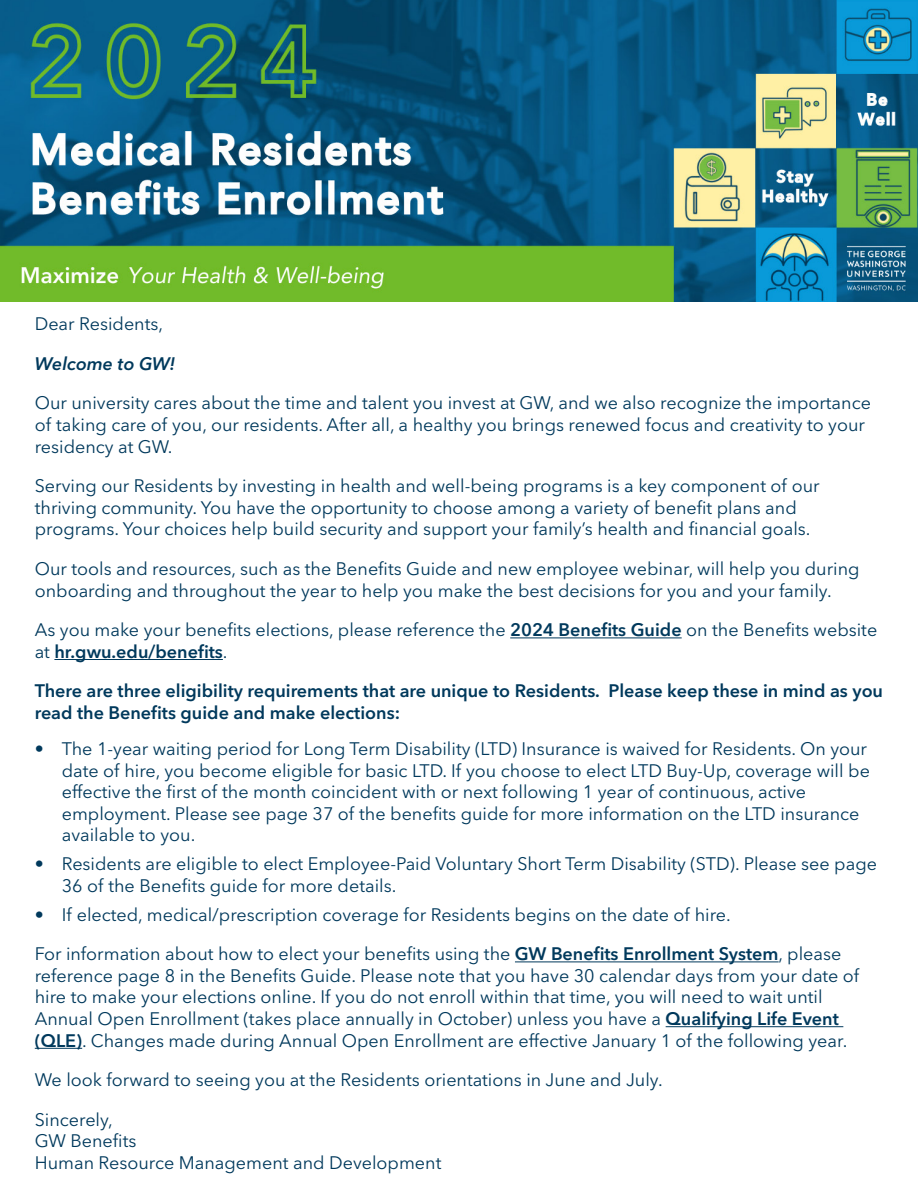
<style>
.page{position:relative;width:918px;height:1188px;background:#fff}
.page>*{position:absolute;margin:0;border:0;box-sizing:border-box;transform-origin:0 0}
.t1{font:18px/21.6px "Avenir Next LT Pro";color:#00395c}
.t2{font:600 18px/21.6px "Avenir Next LT Pro";color:#00395c}
.t3{font:italic 600 18px "Avenir Next LT Pro";color:#00395c}
.s1{font-weight:600}
</style>
<div class="page">
<img style="left:0;top:0;width:918px;height:301px">
<hr style="left:510px;top:637px;width:172px;height:1px;background:#00395c">
<hr style="left:54px;top:659px;width:169px;height:1px;background:#00395c">
<hr style="left:515px;top:961px;width:264px;height:1px;background:#00395c">
<hr style="left:666px;top:1026px;width:177px;height:1px;background:#00395c">
<hr style="left:35px;top:1048px;width:47px;height:1px;background:#00395c">
<p class="t1" style="left:35px;top:313px;width:130px">Dear Residents,</p>
<p class="t3" style="left:35px;top:352px;width:142px">Welcome to GW!</p>
<p class="t1" style="left:35px;top:392px;width:838px">Our university cares about the time and talent you invest at GW, and we also recognize the importance of taking care of you, our residents. After all, a healthy you brings renewed focus and creativity to your residency at GW.</p>
<p class="t1" style="left:35px;top:475px;width:786px">Serving our Residents by investing in health and well-being programs is a key component of our</p>
<p class="t1" style="left:35px;top:497px;width:764px">thriving community. You have the opportunity to choose among a variety of benefit plans and</p>
<p class="t1" style="left:35px;top:518px;width:777px">programs. Your choices help build security and support your family’s health and financial goals.</p>
<p class="t1" style="left:35px;top:558px;width:826px">Our tools and resources, such as the Benefits Guide and new employee webinar, will help you during onboarding and throughout the year to help you make the best decisions for you and your family.</p>
<p class="t1" style="left:35px;top:619px;width:844px">As you make your benefits elections, please reference the <span class="s1">2024 Benefits Guide</span> on the Benefits website at <span class="s1">hr.gwu.edu/benefits</span>.</p>
<p class="t2" style="left:35px;top:680px;width:850px">There are three eligibility requirements that are unique to Residents. Please keep these in mind as you read the Benefits guide and make elections:</p>
<p class="t1" style="left:62px;top:738px;width:810px;text-indent:-27px">• The 1-year waiting period for Long Term Disability (LTD) Insurance is waived for Residents. On your date of hire, you become eligible for basic LTD. If you choose to elect LTD Buy-Up, coverage will be effective the first of the month coincident with or next following 1 year of continuous, active employment. Please see page 37 of the benefits guide for more information on the LTD insurance available to you.</p>
<p class="t1" style="left:62px;top:853px;width:817px;text-indent:-27px">• Residents are eligible to elect Employee-Paid Voluntary Short Term Disability (STD). Please see page<br>36 of the Benefits guide for more details.</p>
<p class="t1" style="left:35px;top:903px;width:698px">• If elected, medical/prescription coverage for Residents begins on the date of hire.</p>
<p class="t1" style="left:35px;top:943px;width:808px">For information about how to elect your benefits using the <span class="s1">GW Benefits Enrollment System</span>, please</p>
<p class="t1" style="left:35px;top:965px;width:826px">reference page 8 in the Benefits Guide. Please note that you have 30 calendar days from your date of hire to make your elections online. If you do not enroll within that time, you will need to wait until</p>
<p class="t1" style="left:35px;top:1008px;width:814px">Annual Open Enrollment (takes place annually in October) unless you have a <span class="s1">Qualifying Life Event (QLE)</span>. Changes made during Annual Open Enrollment are effective January 1 of the following year.</p>
<p class="t1" style="left:35px;top:1069px;width:629px">We look forward to seeing you at the Residents orientations in June and July.</p>
<p class="t1" style="left:35px;top:1109px;width:80px">Sincerely,</p>
<p class="t1" style="left:35px;top:1130px;width:103px">GW Benefits</p>
<p class="t1" style="left:35px;top:1152px;width:408px">Human Resource Management and Development</p>
</div>
